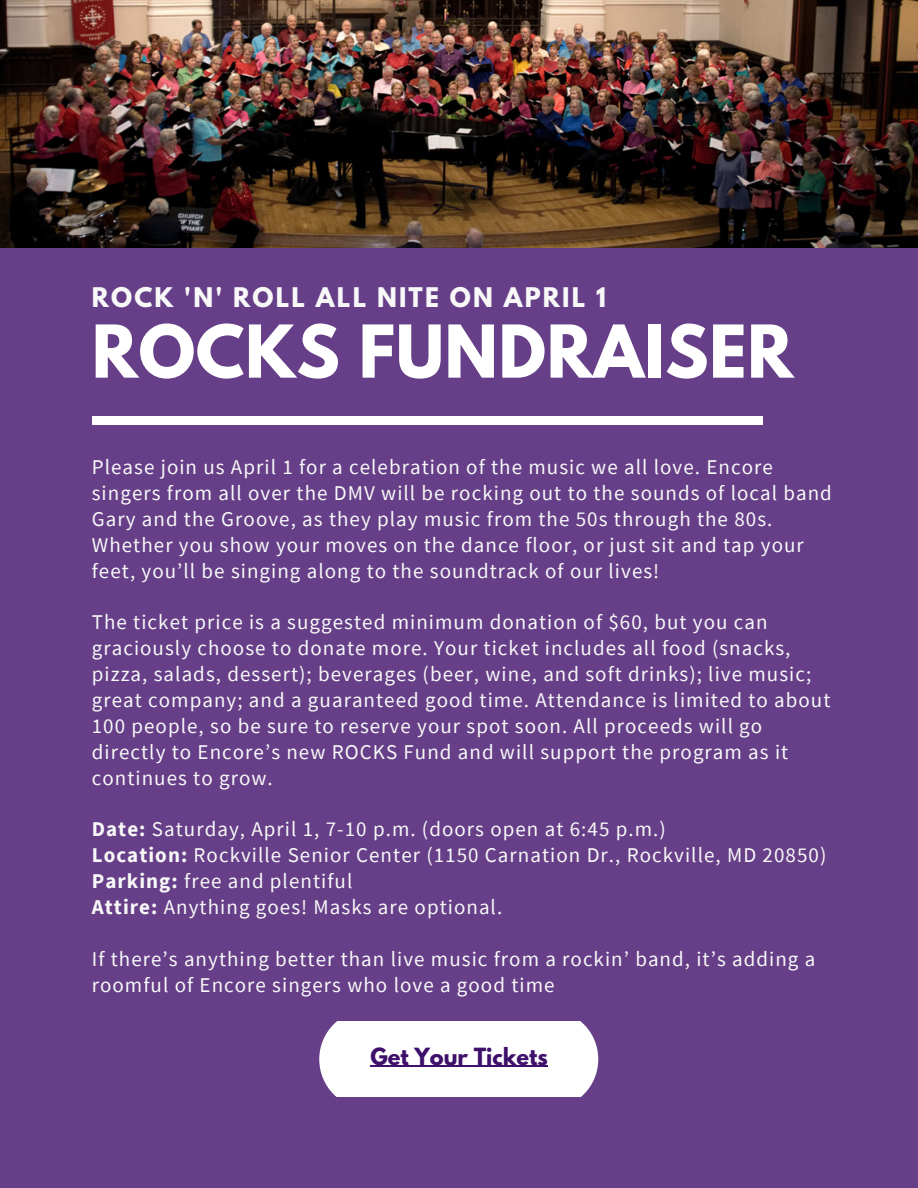
<style>
.page{position:relative;width:918px;height:1188px;background:#663f88}
.page>*{position:absolute;margin:0;border:0;box-sizing:border-box;transform-origin:0 0}
.t1{font:700 64.5px "League Spartan";letter-spacing:.01em;color:#fff}
.t2{font:700 24px "League Spartan";letter-spacing:.09em;color:#f8f8f8}
.t3{font:21px/25.8px "Source Sans Pro";letter-spacing:.05em;color:#f8f8f8}
.t4{font:700 21px "League Spartan";color:#3f106b}
.s1{font-weight:700}
</style>
<div class="page">
<img style="left:1px;top:0;width:917px;height:248px">
<div style="left:92px;top:416px;width:670px;height:9px;background:#fff"></div>
<div style="left:319px;top:1022px;width:279px;height:74px;background:#fff"></div>
<hr style="left:370px;top:1066px;width:178px;height:1px;background:#3f106b">
<p class="t2" style="left:92px;top:285px;width:516px">ROCK 'N' ROLL ALL NITE ON APRIL 1</p>
<h1 class="t1" style="left:92px;top:320px;width:703px">ROCKS FUNDRAISER</h1>
<p class="t3" style="left:92px;top:454px;width:742px">Please join us April 1 for a celebration of the music we all love. Encore singers from all over the DMV will be rocking out to the sounds of local band Gary and the Groove, as they play music from the 50s through the 80s.<br>Whether you show your moves on the dance floor, or just sit and tap your feet, you’ll be singing along to the soundtrack of our lives!</p>
<p class="t3" style="left:92px;top:609px;width:740px">The ticket price is a suggested minimum donation of $60, but you can graciously choose to donate more. Your ticket includes all food (snacks, pizza, salads, dessert); beverages (beer, wine, and soft drinks); live music; great company; and a guaranteed good time. Attendance is limited to about 100 people, so be sure to reserve your spot soon. All proceeds will go directly to Encore’s new ROCKS Fund and will support the program as it continues to grow.</p>
<p class="t3" style="left:92px;top:816px;width:736px"><span class="s1">Date:</span> Saturday, April 1, 7-10 p.m. (doors open at 6:45 p.m.)<br><span class="s1">Location:</span> Rockville Senior Center (1150 Carnation Dr., Rockville, MD 20850)<br><span class="s1">Parking:</span> free and plentiful<br><span class="s1">Attire:</span> Anything goes! Masks are optional.</p>
<p class="t3" style="left:92px;top:945px;width:725px">If there’s anything better than live music from a rockin’ band, it’s adding a roomful of Encore singers who love a good time</p>
<p class="t4" style="left:370px;top:1046px;width:179px">Get Your Tickets</p>
</div>
